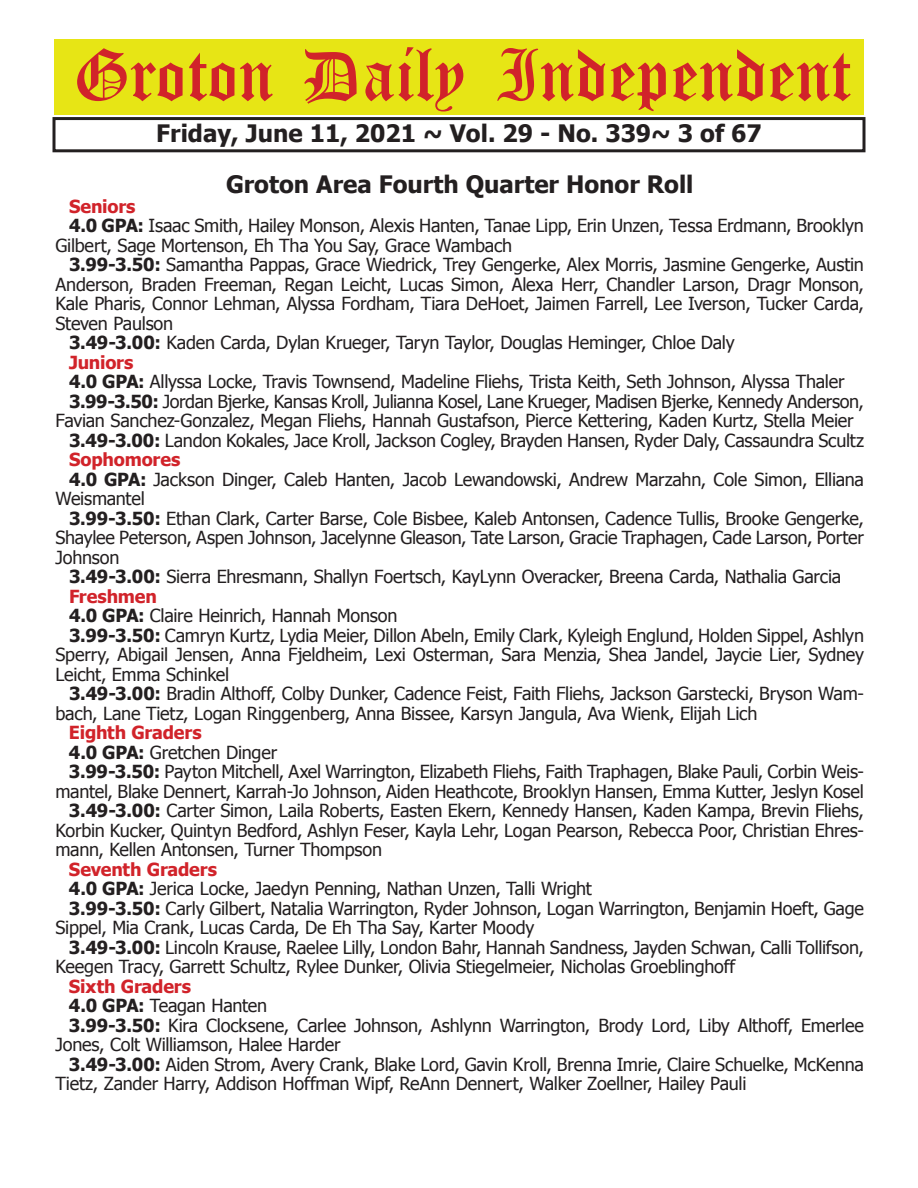
<style>
.page{position:relative;width:918px;height:1188px;background:#fff}
.page>*{position:absolute;margin:0;border:0;box-sizing:border-box;transform-origin:0 0}
.t1{font:54px "Old English Five";color:#d1232a}
.t2{font:700 24px "Tahoma";color:#231f20}
.t3{font:18px "Tahoma";letter-spacing:-.015em;color:#231f20}
.t4{font:700 18px "Tahoma";letter-spacing:-.01em;color:#d1232a}
.s1{font-weight:700}
</style>
<div class="page">
<div style="left:52px;top:117px;width:814px;height:35px;border:3px solid #231f20"></div>
<div style="left:54px;top:40px;width:810px;height:75px;background:#e7e515"></div>
<h1 class="t1" style="left:73px;top:50px;width:779px">Groton Daily Independent</h1>
<h2 class="t2" style="left:156px;top:116px;width:607px">Friday, June 11, 2021 ~ Vol. 29 - No. 339~ 3 of 67</h2>
<h2 class="t2" style="left:226px;top:168px;width:469px">Groton Area Fourth Quarter Honor Roll</h2>
<p class="t4" style="left:69px;top:194px;width:68px">Seniors</p>
<p class="t3" style="left:69px;top:214px;width:797px"><span class="s1">4.0 GPA:</span> Isaac Smith, Hailey Monson, Alexis Hanten, Tanae Lipp, Erin Unzen, Tessa Erdmann, Brooklyn</p>
<p class="t3" style="left:56px;top:233px;width:458px">Gilbert, Sage Mortenson, Eh Tha You Say, Grace Wambach</p>
<p class="t3" style="left:69px;top:253px;width:797px"><span class="s1">3.99-3.50:</span> Samantha Pappas, Grace Wiedrick, Trey Gengerke, Alex Morris, Jasmine Gengerke, Austin</p>
<p class="t3" style="left:56px;top:272px;width:810px">Anderson, Braden Freeman, Regan Leicht, Lucas Simon, Alexa Herr, Chandler Larson, Dragr Monson,</p>
<p class="t3" style="left:56px;top:292px;width:810px">Kale Pharis, Connor Lehman, Alyssa Fordham, Tiara DeHoet, Jaimen Farrell, Lee Iverson, Tucker Carda,</p>
<p class="t3" style="left:56px;top:311px;width:119px">Steven Paulson</p>
<p class="t3" style="left:69px;top:331px;width:667px"><span class="s1">3.49-3.00:</span> Kaden Carda, Dylan Krueger, Taryn Taylor, Douglas Heminger, Chloe Daly</p>
<p class="t4" style="left:69px;top:350px;width:66px">Juniors</p>
<p class="t3" style="left:69px;top:370px;width:777px"><span class="s1">4.0 GPA:</span> Allyssa Locke, Travis Townsend, Madeline Fliehs, Trista Keith, Seth Johnson, Alyssa Thaler</p>
<p class="t3" style="left:69px;top:389px;width:797px"><span class="s1">3.99-3.50:</span> Jordan Bjerke, Kansas Kroll, Julianna Kosel, Lane Krueger, Madisen Bjerke, Kennedy Anderson,</p>
<p class="t3" style="left:56px;top:409px;width:800px">Favian Sanchez-Gonzalez, Megan Fliehs, Hannah Gustafson, Pierce Kettering, Kaden Kurtz, Stella Meier</p>
<p class="t3" style="left:69px;top:428px;width:797px"><span class="s1">3.49-3.00:</span> Landon Kokales, Jace Kroll, Jackson Cogley, Brayden Hansen, Ryder Daly, Cassaundra Scultz</p>
<p class="t4" style="left:69px;top:447px;width:113px">Sophomores</p>
<p class="t3" style="left:69px;top:467px;width:797px"><span class="s1">4.0 GPA:</span> Jackson Dinger, Caleb Hanten, Jacob Lewandowski, Andrew Marzahn, Cole Simon, Elliana</p>
<p class="t3" style="left:56px;top:487px;width:91px">Weismantel</p>
<p class="t3" style="left:69px;top:506px;width:797px"><span class="s1">3.99-3.50:</span> Ethan Clark, Carter Barse, Cole Bisbee, Kaleb Antonsen, Cadence Tullis, Brooke Gengerke,</p>
<p class="t3" style="left:56px;top:526px;width:810px">Shaylee Peterson, Aspen Johnson, Jacelynne Gleason, Tate Larson, Gracie Traphagen, Cade Larson, Porter</p>
<p class="t3" style="left:56px;top:545px;width:66px">Johnson</p>
<p class="t3" style="left:69px;top:565px;width:774px"><span class="s1">3.49-3.00:</span> Sierra Ehresmann, Shallyn Foertsch, KayLynn Overacker, Breena Carda, Nathalia Garcia</p>
<p class="t4" style="left:69px;top:584px;width:90px">Freshmen</p>
<p class="t3" style="left:69px;top:604px;width:330px"><span class="s1">4.0 GPA:</span> Claire Heinrich, Hannah Monson</p>
<p class="t3" style="left:69px;top:623px;width:797px"><span class="s1">3.99-3.50:</span> Camryn Kurtz, Lydia Meier, Dillon Abeln, Emily Clark, Kyleigh Englund, Holden Sippel, Ashlyn</p>
<p class="t3" style="left:56px;top:643px;width:810px">Sperry, Abigail Jensen, Anna Fjeldheim, Lexi Osterman, Sara Menzia, Shea Jandel, Jaycie Lier, Sydney</p>
<p class="t3" style="left:56px;top:662px;width:175px">Leicht, Emma Schinkel</p>
<p class="t3" style="left:69px;top:682px;width:796px"><span class="s1">3.49-3.00:</span> Bradin Althoff, Colby Dunker, Cadence Feist, Faith Fliehs, Jackson Garstecki, Bryson Wam-</p>
<p class="t3" style="left:55px;top:701px;width:703px">bach, Lane Tietz, Logan Ringgenberg, Anna Bissee, Karsyn Jangula, Ava Wienk, Elijah Lich</p>
<p class="t4" style="left:69px;top:720px;width:134px">Eighth Graders</p>
<p class="t3" style="left:69px;top:740px;width:210px"><span class="s1">4.0 GPA:</span> Gretchen Dinger</p>
<p class="t3" style="left:69px;top:760px;width:796px"><span class="s1">3.99-3.50:</span> Payton Mitchell, Axel Warrington, Elizabeth Fliehs, Faith Traphagen, Blake Pauli, Corbin Weis-</p>
<p class="t3" style="left:55px;top:779px;width:810px">mantel, Blake Dennert, Karrah-Jo Johnson, Aiden Heathcote, Brooklyn Hansen, Emma Kutter, Jeslyn Kosel</p>
<p class="t3" style="left:69px;top:799px;width:796px"><span class="s1">3.49-3.00:</span> Carter Simon, Laila Roberts, Easten Ekern, Kennedy Hansen, Kaden Kampa, Brevin Fliehs,</p>
<p class="t3" style="left:55px;top:818px;width:810px">Korbin Kucker, Quintyn Bedford, Ashlyn Feser, Kayla Lehr, Logan Pearson, Rebecca Poor, Christian Ehres-</p>
<p class="t3" style="left:55px;top:838px;width:328px">mann, Kellen Antonsen, Turner Thompson</p>
<p class="t4" style="left:69px;top:856px;width:150px">Seventh Graders</p>
<p class="t3" style="left:69px;top:876px;width:524px"><span class="s1">4.0 GPA:</span> Jerica Locke, Jaedyn Penning, Nathan Unzen, Talli Wright</p>
<p class="t3" style="left:69px;top:896px;width:797px"><span class="s1">3.99-3.50:</span> Carly Gilbert, Natalia Warrington, Ryder Johnson, Logan Warrington, Benjamin Hoeft, Gage</p>
<p class="t3" style="left:55px;top:915px;width:480px">Sippel, Mia Crank, Lucas Carda, De Eh Tha Say, Karter Moody</p>
<p class="t3" style="left:69px;top:935px;width:797px"><span class="s1">3.49-3.00:</span> Lincoln Krause, Raelee Lilly, London Bahr, Hannah Sandness, Jayden Schwan, Calli Tollifson,</p>
<p class="t3" style="left:55px;top:954px;width:681px">Keegen Tracy, Garrett Schultz, Rylee Dunker, Olivia Stiegelmeier, Nicholas Groeblinghoff</p>
<p class="t4" style="left:69px;top:973px;width:124px">Sixth Graders</p>
<p class="t3" style="left:69px;top:993px;width:200px"><span class="s1">4.0 GPA:</span> Teagan Hanten</p>
<p class="t3" style="left:69px;top:1013px;width:797px"><span class="s1">3.99-3.50:</span> Kira Clocksene, Carlee Johnson, Ashlynn Warrington, Brody Lord, Liby Althoff, Emerlee</p>
<p class="t3" style="left:55px;top:1032px;width:287px">Jones, Colt Williamson, Halee Harder</p>
<p class="t3" style="left:69px;top:1052px;width:796px"><span class="s1">3.49-3.00:</span> Aiden Strom, Avery Crank, Blake Lord, Gavin Kroll, Brenna Imrie, Claire Schuelke, McKenna</p>
<p class="t3" style="left:55px;top:1071px;width:692px">Tietz, Zander Harry, Addison Hoffman Wipf, ReAnn Dennert, Walker Zoellner, Hailey Pauli</p>
</div>
